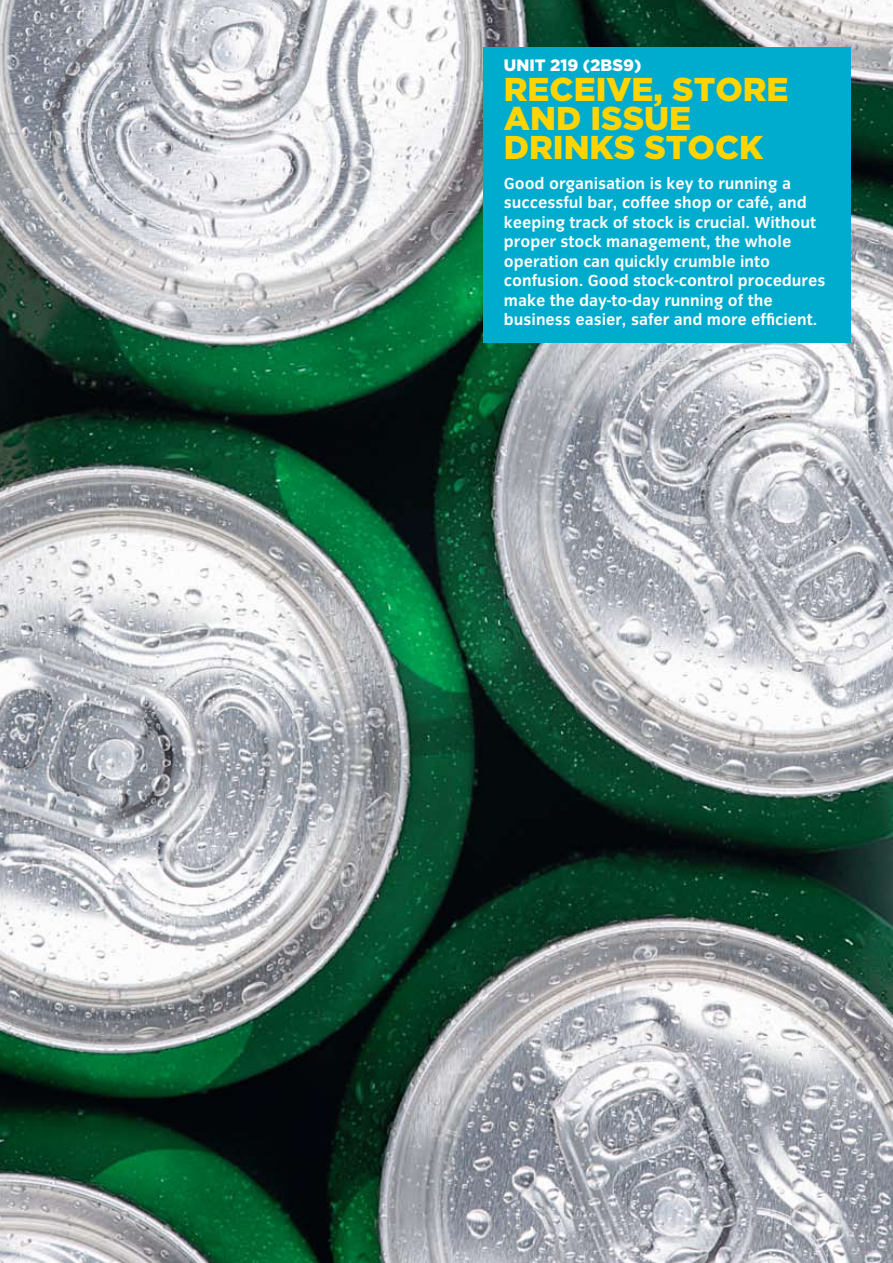
<style>
.page{position:relative;width:893px;height:1263px;background:#fff}
.page>*{position:absolute;margin:0;border:0;box-sizing:border-box;transform-origin:0 0}
.t1{font:900 33px/29.4px "Gotham";color:#ffd400}
.t2{font:700 16.5px/19.5px "Congress Sans";color:#fff}
.t3{font:900 16.5px "Gotham";color:#fff}
</style>
<div class="page">
<img style="left:0;top:0;width:893px;height:1263px">
<div style="left:483px;top:47px;width:367px;height:295px;background:#00accd"></div>
<p class="t3" style="left:504px;top:56px;width:139px">UNIT 219 (2BS9)</p>
<h1 class="t1" style="left:504px;top:73px;width:286px">RECEIVE, STORE<br>AND ISSU</h1>
<h1 class="t1" style="left:504px;top:103px;width:261px;text-indent:165px">E<br>DRINKS STOCK</h1>
<p class="t2" style="left:504px;top:173px;width:323px">Good organisation is key to running a successful bar, coffee shop or café, and keeping track of stock is crucial. Without proper stock management, the whole operation can quickly crumble into confusion. Good stock-control procedures make the day-to-day running of the business easier, safer and more efficient.</p>
</div>
